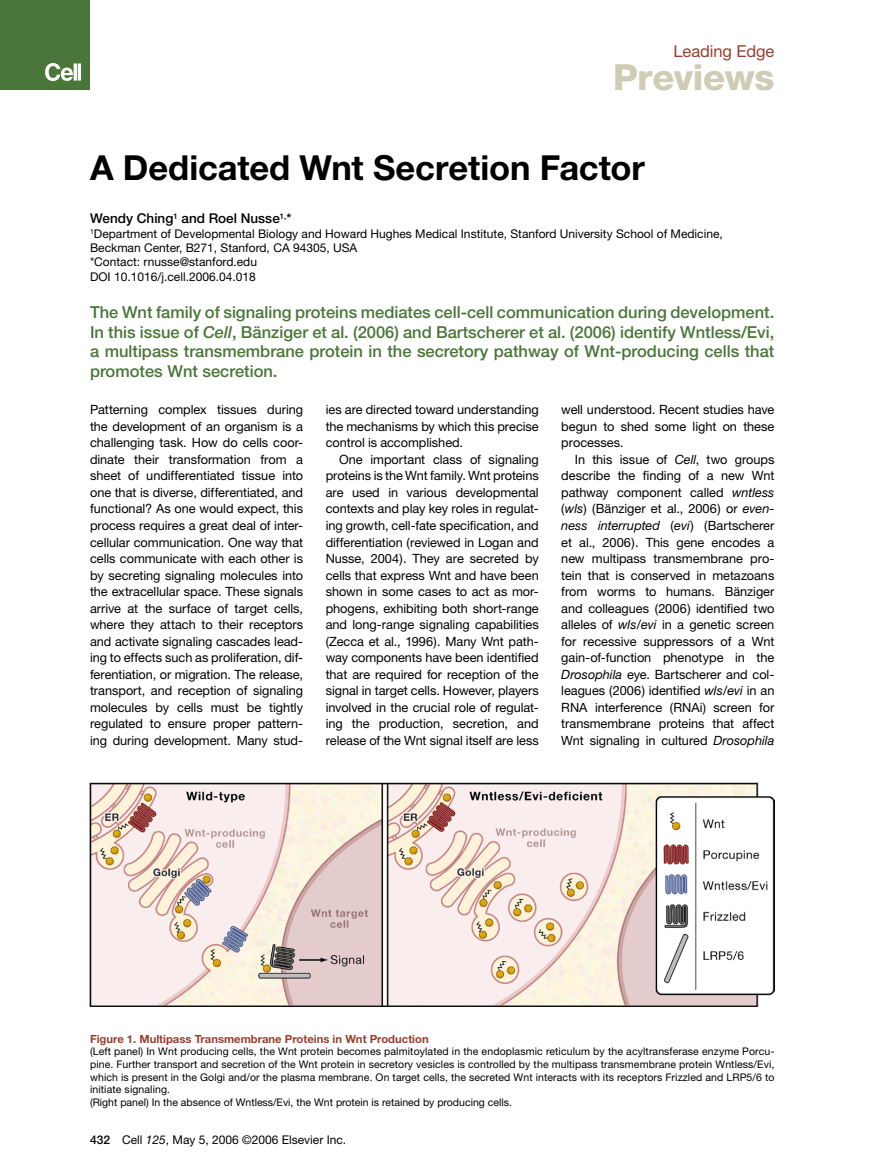
<style>
.page{position:relative;width:878px;height:1175px;background:#fff}
.page>*{position:absolute;margin:0;border:0;box-sizing:border-box;transform-origin:0 0}
.t1{font:800 36px "Helvetica Neue";letter-spacing:-.01em;color:#d0cbb5}
.t2{font:700 34.5px "Helvetica Neue";letter-spacing:-.005em;color:#000}
.t3{font:500 16.5px/19.5px "Helvetica Neue";color:#4a7639;text-align:justify}
.t4{font:16.5px "Helvetica Neue";letter-spacing:-.005em;color:#973f30}
.t5{font:500 13.5px "Helvetica Neue";color:#000}
.t6{font:12.75px/16.5px "Helvetica Neue";letter-spacing:-.005em;color:#000;text-align:justify}
.t7{font:12px/14.4px "Helvetica Neue";color:#000}
.t8{font:700 11.25px "Helvetica Neue";color:#973f30}
.t9{font:10.5px/12.6px "Helvetica Neue";letter-spacing:.01em;color:#000}
.s1{font-style:italic}
.s2{font-weight:500}
</style>
<div class="page">
<div style="left:0;top:0;width:90px;height:90px;background:#4a7639"></div>
<svg style="left:45px;top:63px;width:36px;height:18px"></svg>
<img style="left:90px;top:782px;width:684px;height:224px">
<p class="t4" style="left:673px;top:41px;width:102px">Leading Edge</p>
<h1 class="t1" style="left:613px;top:56px;width:163px">Previews</h1>
<h2 class="t2" style="left:90px;top:146px;width:556px">A Dedicated Wnt Secretion Factor</h2>
<p class="t5" style="left:90px;top:210px;width:203px">Wendy Ching<sup>1</sup> and Roel Nusse<sup>1,</sup>*</p>
<p class="t7" style="left:90px;top:226px;width:634px"><sup>1</sup>Department of Developmental Biology and Howard Hughes Medical Institute, Stanford University School of Medicine, Beckman Center, B271, Stanford, CA 94305, USA<br>*Contact: rnusse@stanford.edu<br>DOI 10.1016/j.cell.2006.04.018</p>
<p class="t3" style="left:90px;top:302px;width:685px">The Wnt family of signaling proteins mediates cell-cell communication during development.<br>In this issue of <span class="s1">Cell</span>, Bänziger et al. (2006) and Bartscherer et al. (2006) identify Wntless/Evi, a multipass transmembrane protein in the secretory pathway of Wnt-producing cells that promotes Wnt secretion.</p>
<p class="t6" style="left:90px;top:401px;width:215px">Patterning complex tissues during the development of an organism is a challenging task. How do cells coor&shy;dinate their transformation from a sheet of undifferentiated tissue into one that is diverse, differentiated, and functional? As one would expect, this process requires a great deal of inter&shy;cellular communication. One way that cells communicate with each other is by secreting signaling molecules into the extracellular space. These signals arrive at the surface of target cells, where they attach to their receptors and activate signaling cascades lead&shy;ing to effects such as proliferation, dif&shy;ferentiation, or migration. The release, transport, and reception of signaling molecules by cells must be tightly regulated to ensure proper pattern&shy;ing during development. Many stud-</p>
<p class="t6" style="left:326px;top:401px;width:215px">ies are directed toward understanding the mechanisms by which this precise control is accomplished.</p>
<p class="t6" style="left:326px;top:451px;width:215px;text-indent:14px">One important class of signaling proteins is the Wnt family. Wnt proteins are used in various developmental contexts and play key roles in regulat&shy;ing growth, cell-fate specification, and differentiation (reviewed in Logan and Nusse, 2004). They are secreted by cells that express Wnt and have been shown in some cases to act as mor&shy;phogens, exhibiting both short-range and long-range signaling capabilities (Zecca et al., 1996). Many Wnt path&shy;way components have been identified that are required for reception of the signal in target cells. However, players involved in the crucial role of regulat&shy;ing the production, secretion, and release of the Wnt signal itself are less</p>
<p class="t6" style="left:561px;top:401px;width:214px">well understood. Recent studies have begun to shed some light on these processes.</p>
<p class="t6" style="left:561px;top:451px;width:215px;text-indent:14px">In this issue of <span class="s1">Cell</span>, two groups describe the finding of a new Wnt pathway component called <span class="s1">wntless </span>(<span class="s1">wls</span>) (Bänziger et al., 2006) or <span class="s1">even&shy;ness interrupted</span> (<span class="s1">evi</span>) (Bartscherer et al., 2006). This gene encodes a new multipass transmembrane pro&shy;tein that is conserved in metazoans from worms to humans. Bänziger and colleagues (2006) identified two alleles of <span class="s1">wls</span>/<span class="s1">evi</span> in a genetic screen for recessive suppressors of a Wnt gain-of-function phenotype in the <span class="s1">Drosophila</span> eye. Bartscherer and col&shy;leagues (2006) identified <span class="s1">wls</span>/<span class="s1">evi</span> in an RNA interference (RNAi) screen for transmembrane proteins that affect Wnt signaling in cultured <span class="s1">Drosophila</span></p>
<p class="t8" style="left:90px;top:1031px;width:340px">Figure 1. Multipass Transmembrane Proteins in Wnt Production</p>
<p class="t9" style="left:90px;top:1045px;width:686px">(Left panel) In Wnt producing cells, the Wnt protein becomes palmitoylated in the endoplasmic reticulum by the acyltransferase enzyme Porcu&shy;pine. Further transport and secretion of the Wnt protein in secretory vesicles is controlled by the multipass transmembrane protein Wntless/Evi, which is present in the Golgi and/or the plasma membrane. On target cells, the secreted Wnt interacts with its receptors Frizzled and LRP5/6 to initiate signaling.<br>(Right panel) In the absence of Wntless/Evi, the Wnt protein is retained by producing cells.</p>
<p class="t7" style="left:90px;top:1131px;width:258px"><span class="s2">432</span> Cell <span class="s1">125</span>, May 5, 2006 ©2006 Elsevier Inc.</p>
</div>
